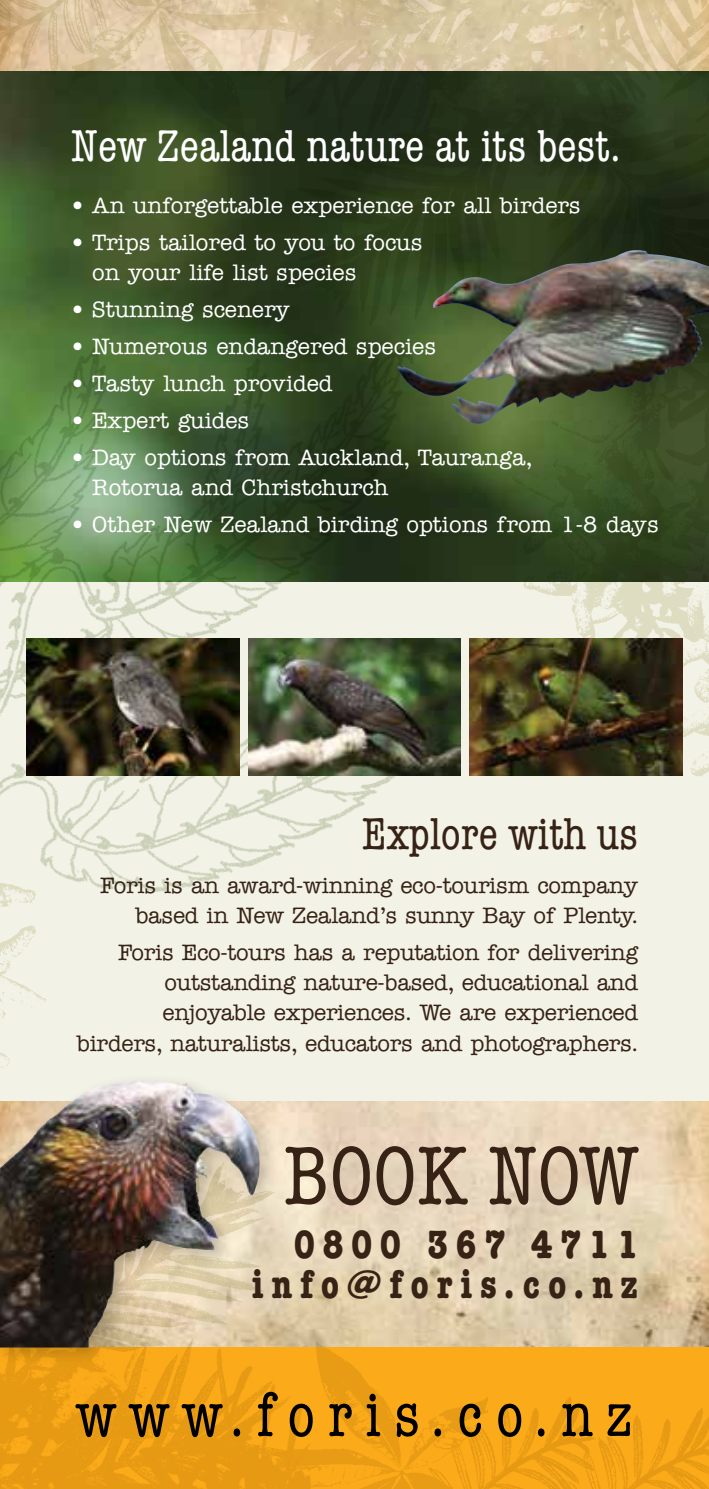
<style>
.page{position:relative;width:709px;height:1489px;background:#fff}
.page>*{position:absolute;margin:0;border:0;box-sizing:border-box;transform-origin:0 0}
.t1{font:condensed 82.75px "American Typewriter";color:#372315}
.t2{font:condensed 62.5px "American Typewriter";letter-spacing:.2em;color:#000}
.t3{font:condensed 45px "American Typewriter";color:#fff}
.t4{font:condensed 45px "American Typewriter";color:#372315}
.t5{font:700 condensed 40px/40px "American Typewriter";letter-spacing:.2em;color:#372315;text-align:right}
.t6{font:500 22.5px/30px "American Typewriter";color:#fff}
.t7{font:500 22.5px/30px "American Typewriter";letter-spacing:-.01em;color:#372315;text-align:right}
</style>
<div class="page">
<div style="left:0;top:0;width:709px;height:1488px;background:#f3f2e7"></div>
<img style="left:0;top:85px;width:243px;height:90px">
<img style="left:0;top:0;width:72px;height:85px">
<img style="left:72px;top:0;width:171px;height:140px">
<img style="left:243px;top:0;width:466px;height:257px">
<img style="left:592px;top:257px;width:117px;height:519px">
<img style="left:249px;top:0;width:460px;height:190px">
<img style="left:0;top:0;width:8px;height:74px">
<img style="left:0;top:175px;width:592px;height:717px">
<img style="left:278px;top:1101px;width:431px;height:246px">
<div style="left:0;top:1347px;width:709px;height:141px;background:#fbaa19"></div>
<img style="left:487px;top:1397px;width:84px;height:91px">
<img style="left:316px;top:1339px;width:171px;height:149px">
<img style="left:278px;top:1119px;width:38px;height:368px">
<img style="left:0;top:680px;width:47px;height:388px">
<img style="left:0;top:1288px;width:311px;height:200px">
<img style="left:551px;top:1405px;width:158px;height:83px">
<div style="left:0;top:1072px;width:278px;height:293px;background:#000;opacity:.19"></div>
<img style="left:0;top:1080px;width:139px;height:267px">
<img style="left:397px;top:250px;width:295px;height:174px">
<img style="left:248px;top:638px;width:213px;height:138px">
<img style="left:27px;top:638px;width:212px;height:138px">
<img style="left:469px;top:638px;width:213px;height:138px">
<h3 class="t3" style="left:71px;top:121px;width:551px">New Zealand nature at its best.</h3>
<p class="t6" style="left:71px;top:190px;width:511px">• An unforgettable experience for all birders</p>
<p class="t6" style="left:92px;top:227px;width:332px;text-indent:-21px">• Trips tailored to you to focus on your life list species</p>
<p class="t6" style="left:71px;top:294px;width:221px">• Stunning scenery</p>
<p class="t6" style="left:71px;top:332px;width:367px">• Numerous endangered species</p>
<p class="t6" style="left:71px;top:369px;width:263px">• Tasty lunch provided</p>
<p class="t6" style="left:71px;top:406px;width:180px">• Expert guides</p>
<p class="t6" style="left:92px;top:443px;width:442px;text-indent:-21px">• Day options from Auckland, Tauranga,<br>Rotorua and Christchurch</p>
<p class="t6" style="left:71px;top:510px;width:589px">• Other New Zealand birding options from 1-8 days</p>
<h3 class="t4" style="left:362px;top:809px;width:278px">Explore with us</h3>
<p class="t7" style="left:100px;top:871px;width:540px">Foris is an award-winning eco-tourism company based in New Zealand’s sunny Bay of Plenty.</p>
<p class="t7" style="left:77px;top:938px;width:563px">Foris Eco-tours has a reputation for delivering outstanding nature-based, educational and enjoyable experiences. We are experienced birders, naturalists, educators and photographers.</p>
<h1 class="t1" style="left:283px;top:1130px;width:356px">BOOK NOW</h1>
<h3 class="t5" style="left:252px;top:1224px;width:388px">0800 367 4711 info@foris.co.nz</h3>
<h2 class="t2" style="left:76px;top:1380px;width:559px">www.foris.co.nz</h2>
</div>
